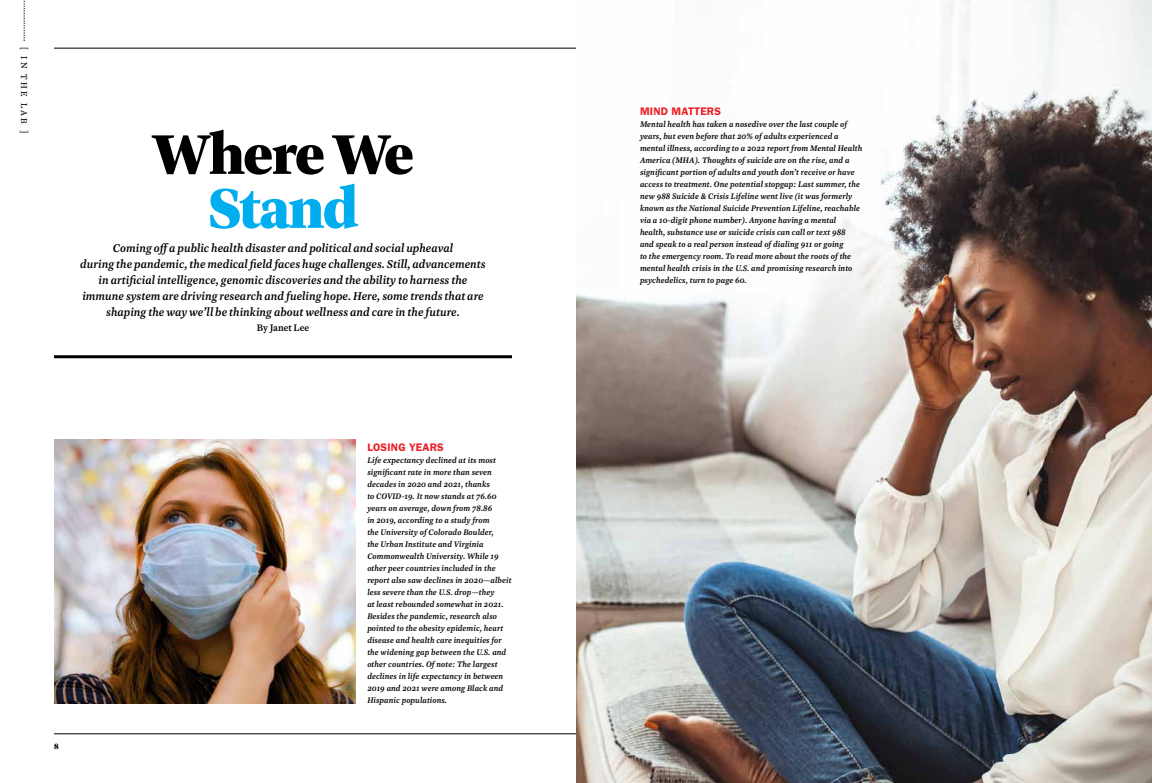
<style>
.page{position:relative;width:1152px;height:783px;background:#fff}
.page>*{position:absolute;margin:0;border:0;box-sizing:border-box;transform-origin:0 0}
.t1{font:900 59px "Haffner TIME Display";letter-spacing:-.02em;color:#000}
.t2{font:900 59px "Haffner TIME Display";letter-spacing:-.02em;color:#00aeef}
.t3{font:italic 600 12px/16px "Haffner TIME";letter-spacing:.005em;color:#000;text-align:center}
.t4{font:600 11px "ITC Franklin Gothic Std";letter-spacing:.02em;color:#ed1d24}
.t5{font:600 10px "Haffner TIME";color:#000}
.t6{font:9px "Haffner TIME";letter-spacing:.25em;color:#000}
.t7{font:italic 600 8.5px/12px "Haffner TIME";letter-spacing:.01em;color:#000}
.t8{font:900 8px "Haffner TIME Display";color:#000}
</style>
<div class="page">
<hr style="left:54px;top:734px;width:1044px;height:1px;background:#000">
<hr style="left:54px;top:48px;width:1044px;height:1px;background:#000">
<img style="left:576px;top:0;width:576px;height:783px">
<img style="left:54px;top:439px;width:301px;height:264px">
<hr style="left:54px;top:355px;width:458px;height:3px;background:#000">
<svg style="left:24px;top:0;width:1px;height:41px"></svg>
<p class="t6" style="left:29px;top:47px;width:88px;rotate:90deg">[ IN THE LAB ]</p>
<h1 class="t1" style="left:152px;top:121px;width:263px">Where We</h1>
<h1 class="t2" style="left:208px;top:175px;width:152px">Stand</h1>
<p class="t3" style="left:80px;top:240px;width:407px">Coming off a public health disaster and political and social upheaval<br>during the pandemic, the medical field faces huge challenges. Still, advancements in artificial intelligence, genomic discoveries and the ability to harness the immune system are driving research and fueling hope. Here, some trends that are shaping the way we’ll be thinking about wellness and care in the future.</p>
<p class="t5" style="left:257px;top:322px;width:54px">By Janet Lee</p>
<p class="t8" style="left:54px;top:742px;width:6px">8</p>
<p class="t4" style="left:367px;top:441px;width:78px">LOSING YEARS</p>
<p class="t7" style="left:367px;top:454px;width:146px">Life expectancy declined at its most significant rate in more than seven decades in 2020 and 2021, thanks<br>to COVID-19. It now stands at 76.60 years on average, down from 78.86<br>in 2019, according to a study from<br>the University of Colorado Boulder,<br>the Urban Institute and Virginia Commonwealth University. While 19 other peer countries included in the report also saw declines in 2020—albeit less severe than the U.S. drop—they<br>at least rebounded somewhat in 2021.<br>Besides the pandemic, research also pointed to the obesity epidemic, heart disease and health care inequities for the widening gap between the U.S. and other countries. Of note: The largest declines in life expectancy in between 2019 and 2021 were among Black and Hispanic populations.</p>
<p class="t4" style="left:640px;top:105px;width:83px">MIND MATTERS</p>
<p class="t7" style="left:640px;top:118px;width:224px">Mental health has taken a nosedive over the last couple of years, but even before that 20% of adults experienced a mental illness, according to a 2022 report from Mental Health America (MHA). Thoughts of suicide are on the rise, and a significant portion of adults and youth don’t receive or have access to treatment. One potential stopgap: Last summer, the new 988 Suicide &amp; Crisis Lifeline went live (it was formerly known as the National Suicide Prevention Lifeline, reachable via a 10-digit phone number). Anyone having a mental health, substance use or suicide crisis can call or text 988<br>and speak to a real person instead of dialing 911 or going<br>to the emergency room. To read more about the roots of the mental health crisis in the U.S. and promising research into psychedelics, turn to page 60.</p>
</div>
